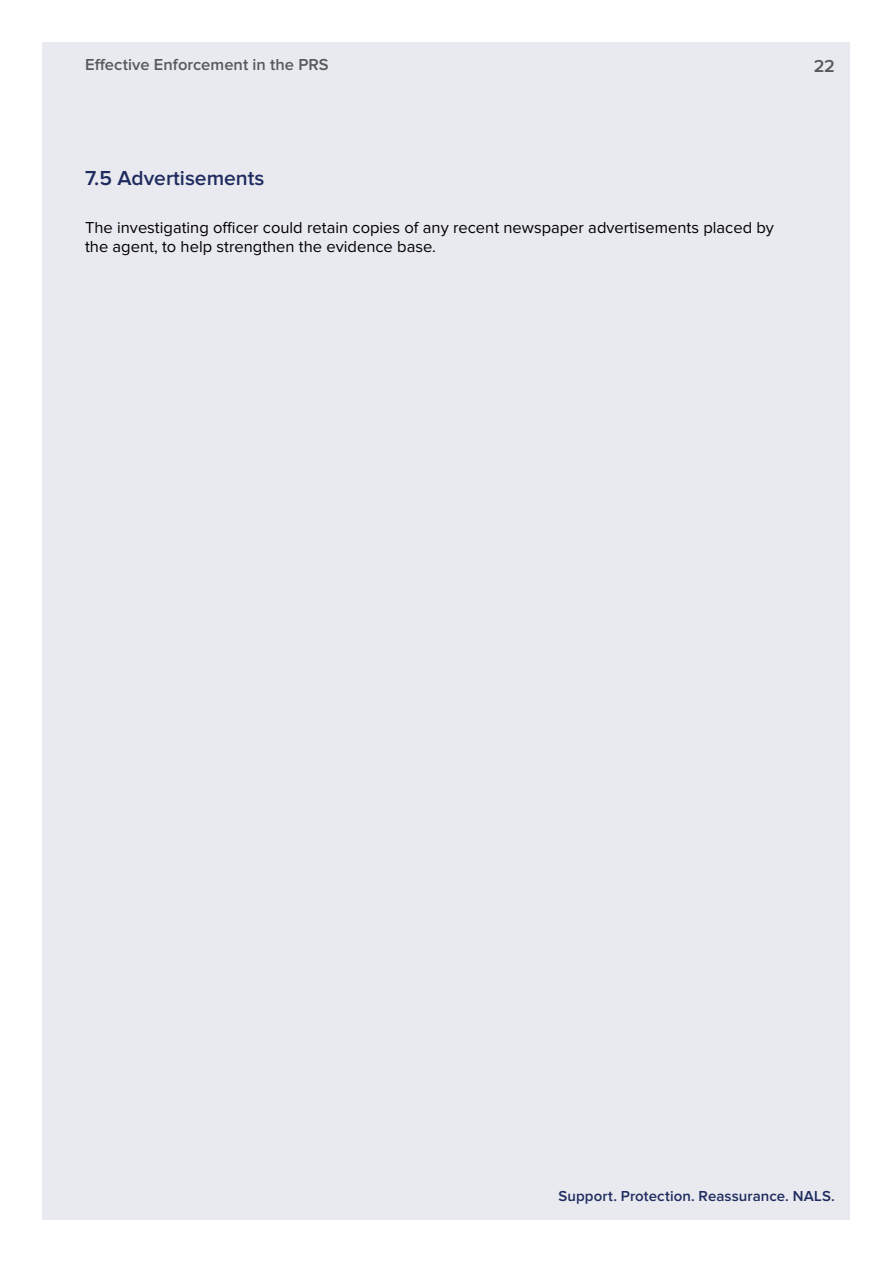
<style>
.page{position:relative;width:893px;height:1263px;background:#fff}
.page>*{position:absolute;margin:0;border:0;box-sizing:border-box;transform-origin:0 0}
.t1{font:600 21px "Proxima Nova";color:#202c60}
.t2{font:600 18px "Proxima Nova";color:#58595b}
.t3{font:16.5px/19.8px "Proxima Nova";color:#000}
.t4{font:600 16.5px "Proxima Nova";color:#58595b}
.t5{font:600 15px "Proxima Nova";letter-spacing:.005em;color:#202c60}
</style>
<div class="page">
<div style="left:43px;top:43px;width:807px;height:1177px;background:#e9eaef"></div>
<p class="t4" style="left:85px;top:57px;width:245px">Effective Enforcement in the PRS</p>
<p class="t1" style="left:85px;top:168px;width:181px">7.5 Advertisements</p>
<p class="t3" style="left:85px;top:218px;width:690px">The investigating officer could retain copies of any recent newspaper advertisements placed by the agent, to help strengthen the evidence base.</p>
<p class="t2" style="left:814px;top:57px;width:23px">22</p>
<p class="t5" style="left:558px;top:1189px;width:278px">Support. Protection. Reassurance. NALS.</p>
</div>
